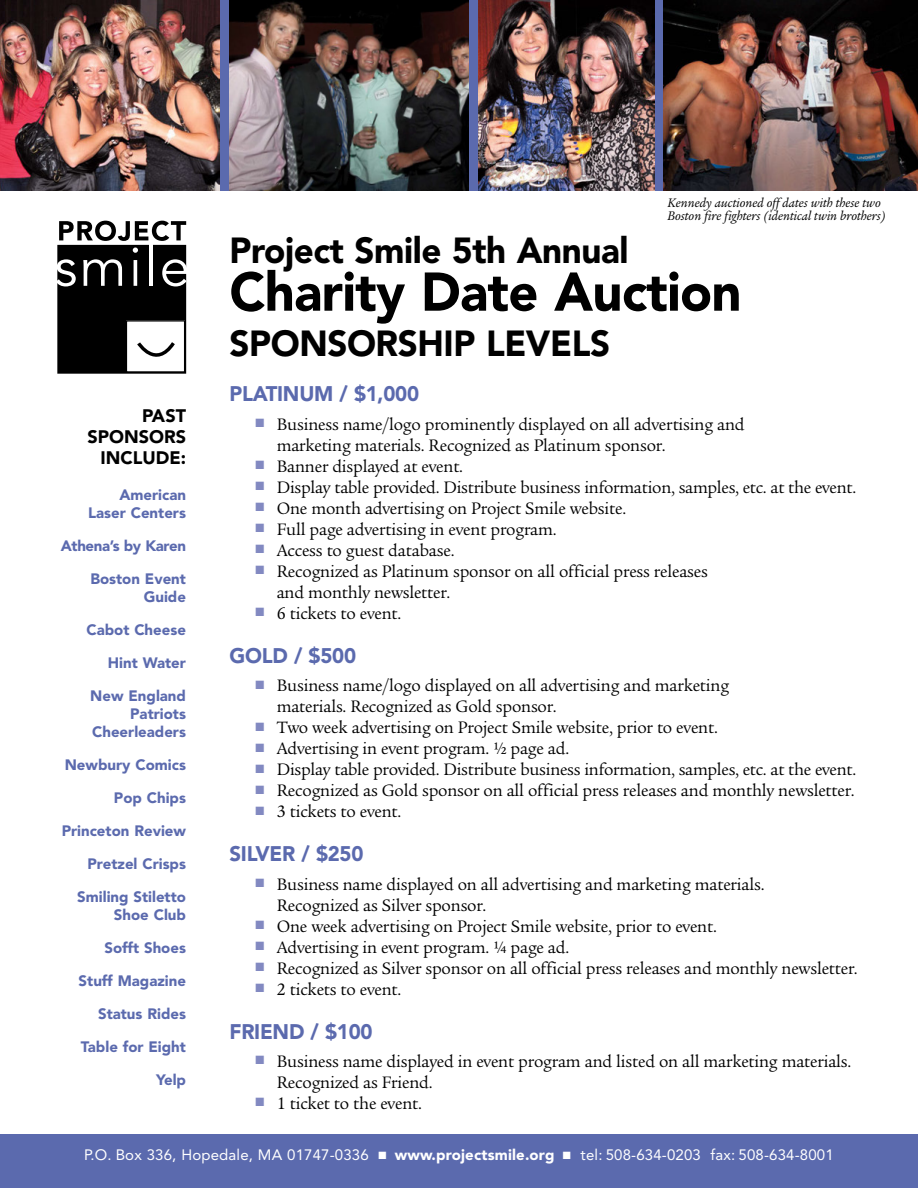
<style>
.page{position:relative;width:918px;height:1188px;background:#fff}
.page>*{position:absolute;margin:0;border:0;box-sizing:border-box;transform-origin:0 0}
.t1{font:900 54px "Avenir";letter-spacing:-.01em;color:#000}
.t2{font:900 36px "Avenir";letter-spacing:-.01em;color:#000}
.t3{font:900 21px "Avenir";letter-spacing:-.01em;color:#5b6aae}
.t4{font:18px/21px "Legacy Serif";letter-spacing:-.01em;color:#000}
.t5{font:900 18px/21px "Avenir";color:#000;text-align:right}
.t6{font:900 15px/18px "Avenir";color:#5b6aae;text-align:right}
.t7{font:15px "Avenir";letter-spacing:.01em;color:#fff}
.t8{font:900 15px "Avenir";letter-spacing:-.025em;color:#5b6aae}
.t9{font:italic 13.5px/13.5px "Legacy Serif";color:#000}
.s1{color:#8289c1}
.s2{font-weight:900}
</style>
<div class="page">
<div style="left:0;top:1134px;width:918px;height:54px;background:#5b6aae"></div>
<div style="left:58px;top:246px;width:127px;height:127px;background:#000"></div>
<div style="left:57px;top:245px;width:129px;height:129px;border:1px solid #000"></div>
<div style="left:126px;top:321px;width:59px;height:51px;background:#fff"></div>
<div style="left:126px;top:320px;width:59px;height:53px;border:1px solid #000"></div>
<svg style="left:137px;top:342px;width:38px;height:15px"></svg>
<svg style="left:59px;top:221px;width:127px;height:20px"></svg>
<svg style="left:57px;top:259px;width:19px;height:27px"></svg>
<svg style="left:83px;top:259px;width:39px;height:27px"></svg>
<svg style="left:133px;top:247px;width:5px;height:39px"></svg>
<hr style="left:149px;top:244px;width:4px;height:42px;background:#fff">
<svg style="left:162px;top:259px;width:25px;height:27px"></svg>
<svg style="left:219px;top:0;width:445px;height:190px;background:#5b639c"></svg>
<img style="left:0;top:0;width:219px;height:190px">
<img style="left:230px;top:0;width:238px;height:190px">
<img style="left:479px;top:0;width:176px;height:190px">
<img style="left:664px;top:0;width:254px;height:190px">
<p class="t9" style="left:667px;top:197px;width:220px">Kennedy auctioned off dates with these two<br>Boston fire fighters (identical twin brothers)</p>
<h2 class="t2" style="left:230px;top:235px;width:400px">Project Smile 5th Annual</h2>
<h1 class="t1" style="left:230px;top:270px;width:514px">Charity Date Auction</h1>
<h2 class="t2" style="left:230px;top:328px;width:382px">SPONSORSHIP LEVELS</h2>
<p class="t3" style="left:230px;top:386px;width:191px">PLATINUM / $1,000</p>
<p class="t4" style="left:277px;top:415px;width:469px;text-indent:-21px"><span class="s1">■</span> Business name/logo prominently displayed on all advertising and marketing materials. Recognized as Platinum sponsor.</p>
<p class="t4" style="left:255px;top:457px;width:209px"><span class="s1">■</span> Banner displayed at event.</p>
<p class="t4" style="left:255px;top:478px;width:602px"><span class="s1">■</span> Display table provided. Distribute business information, samples, etc. at the event.</p>
<p class="t4" style="left:255px;top:499px;width:372px"><span class="s1">■</span> One month advertising on Project Smile website.</p>
<p class="t4" style="left:255px;top:520px;width:303px"><span class="s1">■</span> Full page advertising in event program.</p>
<p class="t4" style="left:255px;top:541px;width:201px"><span class="s1">■</span> Access to guest database.</p>
<p class="t4" style="left:277px;top:562px;width:433px;text-indent:-21px"><span class="s1">■</span> Recognized as Platinum sponsor on all official press releases and monthly newsletter.</p>
<p class="t4" style="left:255px;top:604px;width:147px"><span class="s1">■</span> 6 tickets to event.</p>
<p class="t3" style="left:230px;top:647px;width:128px">GOLD / $500</p>
<p class="t4" style="left:277px;top:677px;width:454px;text-indent:-21px"><span class="s1">■</span> Business name/logo displayed on all advertising and marketing materials. Recognized as Gold sponsor.</p>
<p class="t4" style="left:255px;top:719px;width:464px"><span class="s1">■</span> Two week advertising on Project Smile website, prior to event.</p>
<p class="t4" style="left:255px;top:740px;width:315px"><span class="s1">■</span> Advertising in event program. ½ page ad.</p>
<p class="t4" style="left:255px;top:761px;width:602px"><span class="s1">■</span> Display table provided. Distribute business information, samples, etc. at the event.</p>
<p class="t4" style="left:255px;top:782px;width:601px"><span class="s1">■</span> Recognized as Gold sponsor on all official press releases and monthly newsletter.</p>
<p class="t4" style="left:255px;top:803px;width:147px"><span class="s1">■</span> 3 tickets to event.</p>
<p class="t3" style="left:230px;top:845px;width:136px">SILVER / $250</p>
<p class="t4" style="left:277px;top:875px;width:489px;text-indent:-21px"><span class="s1">■</span> Business name displayed on all advertising and marketing materials.<br>Recognized as Silver sponsor.</p>
<p class="t4" style="left:255px;top:917px;width:463px"><span class="s1">■</span> One week advertising on Project Smile website, prior to event.</p>
<p class="t4" style="left:255px;top:938px;width:315px"><span class="s1">■</span> Advertising in event program. ¼ page ad.</p>
<p class="t4" style="left:255px;top:959px;width:604px"><span class="s1">■</span> Recognized as Silver sponsor on all official press releases and monthly newsletter.</p>
<p class="t4" style="left:255px;top:980px;width:147px"><span class="s1">■</span> 2 tickets to event.</p>
<p class="t3" style="left:230px;top:1023px;width:145px">FRIEND / $100</p>
<p class="t4" style="left:277px;top:1053px;width:576px;text-indent:-21px"><span class="s1">■</span> Business name displayed in event program and listed on all marketing materials.<br>Recognized as Friend.</p>
<p class="t4" style="left:255px;top:1095px;width:168px"><span class="s1">■</span> 1 ticket to the event.</p>
<p class="t7" style="left:84px;top:1149px;width:751px">P.O. Box 336, Hopedale, MA 01747-0336 ■ <span class="s2">www.projectsmile.org</span> ■ tel: 508-634-0203 fax: 508-634-8001</p>
<p class="t5" style="left:87px;top:406px;width:100px">PAST<br>SPONSORS<br>INCLUDE:</p>
<p class="t6" style="left:88px;top:487px;width:99px">American<br>Laser Centers</p>
<p class="t8" style="left:61px;top:539px;width:127px">Athena’s by Karen</p>
<p class="t6" style="left:90px;top:571px;width:97px">Boston Event<br>Guide</p>
<p class="t6" style="left:86px;top:622px;width:101px">Cabot Cheese</p>
<p class="t6" style="left:108px;top:655px;width:80px">Hint Water</p>
<p class="t6" style="left:90px;top:688px;width:97px">New England<br>Patriots<br>Cheerleaders</p>
<p class="t6" style="left:65px;top:757px;width:123px">Newbury Comics</p>
<p class="t6" style="left:114px;top:790px;width:74px">Pop Chips</p>
<p class="t6" style="left:62px;top:823px;width:126px">Princeton Review</p>
<p class="t6" style="left:88px;top:856px;width:100px">Pretzel Crisps</p>
<p class="t6" style="left:77px;top:889px;width:110px">Smiling Stiletto<br>Shoe Club</p>
<p class="t6" style="left:105px;top:940px;width:83px">Sofft Shoes</p>
<p class="t6" style="left:79px;top:973px;width:109px">Stuff Magazine</p>
<p class="t6" style="left:98px;top:1006px;width:89px">Status Rides</p>
<p class="t6" style="left:81px;top:1039px;width:107px">Table for Eight</p>
<p class="t6" style="left:156px;top:1072px;width:32px">Yelp</p>
</div>
